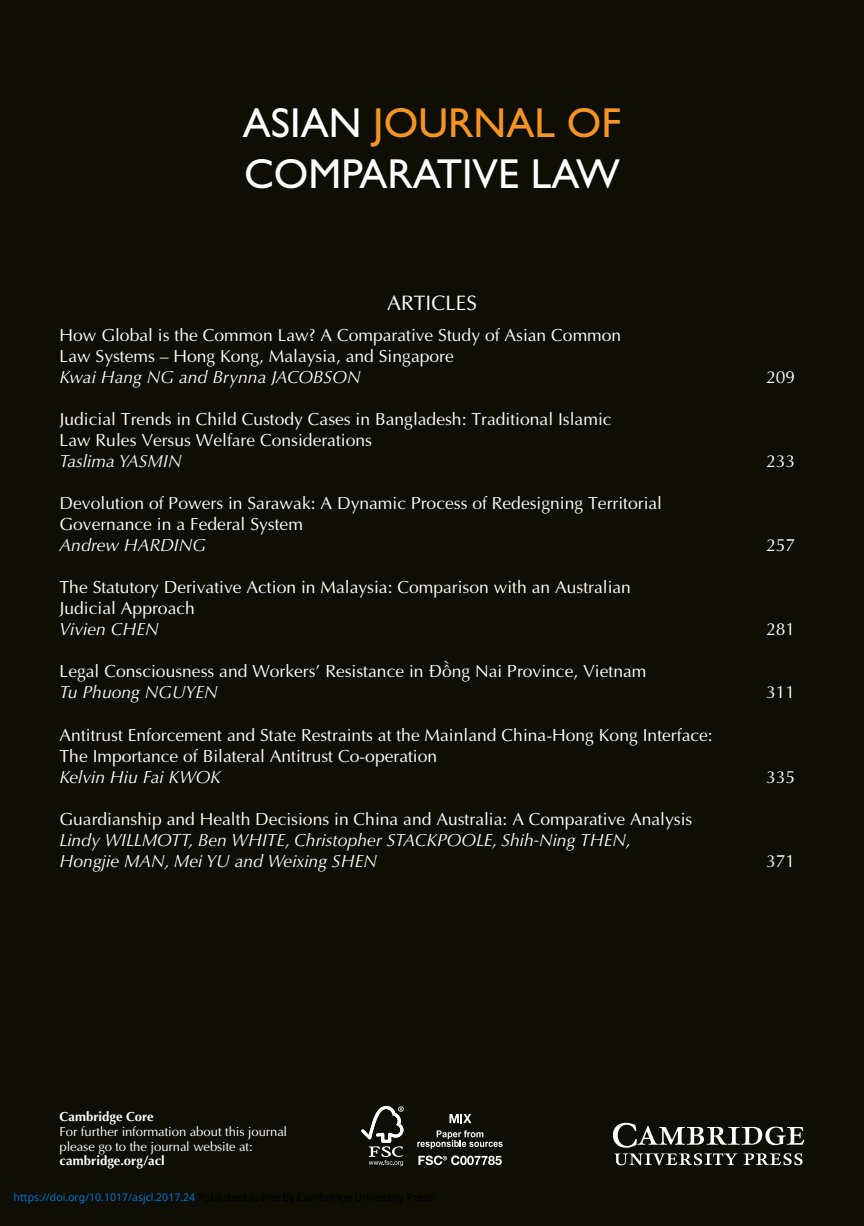
<style>
.page{position:relative;width:864px;height:1226px;background:#fff}
.page>*{position:absolute;margin:0;border:0;box-sizing:border-box;transform-origin:0 0}
.t1{font:42px/50.4px "Gill Sans";color:#fff}
.t2{font:21px "Optima";color:#fff}
.t3{font:17.5px/21px "Optima";color:#fff}
.t4{font:italic 17.5px/21px "Optima";color:#fff}
.t5{font:13.12px/14.9px "Optima";letter-spacing:-.01em;color:#fff}
.t6{font:700 13.12px "Optima";color:#fff}
.s1{color:#f39423}
</style>
<div class="page">
<div style="left:0;top:0;width:863px;height:1225px;background:#0f0e05"></div>
<svg style="left:612px;top:1122px;width:192px;height:43px"></svg>
<svg style="left:449px;top:1113px;width:22px;height:9px"></svg>
<svg style="left:417px;top:1130px;width:85px;height:18px"></svg>
<svg style="left:418px;top:1155px;width:83px;height:9px"></svg>
<svg style="left:361px;top:1106px;width:42px;height:59px"></svg>
<h1 class="t1" style="left:243px;top:103px;width:379px">ASIAN <span class="s1">JOURNAL OF<br></span>COMPARATIVE LAW</h1>
<p class="t2" style="left:387px;top:294px;width:91px">ARTICLES</p>
<p class="t3" style="left:60px;top:326px;width:563px">How Global is the Common Law? A Comparative Study of Asian Common<br>Law Systems – Hong Kong, Malaysia, and Singapore</p>
<p class="t4" style="left:60px;top:368px;width:302px">Kwai Hang NG and Brynna JACOBSON</p>
<p class="t3" style="left:765px;top:368px;width:31px">209</p>
<p class="t3" style="left:60px;top:410px;width:553px">Judicial Trends in Child Custody Cases in Bangladesh: Traditional Islamic<br>Law Rules Versus Welfare Considerations</p>
<p class="t4" style="left:60px;top:452px;width:123px">Taslima YASMIN</p>
<p class="t3" style="left:765px;top:452px;width:31px">233</p>
<p class="t3" style="left:60px;top:494px;width:604px">Devolution of Powers in Sarawak: A Dynamic Process of Redesigning Territorial<br>Governance in a Federal System</p>
<p class="t4" style="left:60px;top:536px;width:148px">Andrew HARDING</p>
<p class="t3" style="left:765px;top:536px;width:31px">257</p>
<p class="t3" style="left:60px;top:578px;width:572px">The Statutory Derivative Action in Malaysia: Comparison with an Australian<br>Judicial Approach</p>
<p class="t4" style="left:60px;top:620px;width:101px">Vivien CHEN</p>
<p class="t3" style="left:765px;top:620px;width:31px">281</p>
<p class="t3" style="left:60px;top:662px;width:588px">Legal Consciousness and Workers’ Resistance in Ðô`ng Nai Province, Vietnam</p>
<p class="t4" style="left:60px;top:683px;width:160px">Tu Phuong NGUYEN</p>
<p class="t3" style="left:765px;top:683px;width:31px">311</p>
<p class="t3" style="left:60px;top:725px;width:654px">Antitrust Enforcement and State Restraints at the Mainland China-Hong Kong Interface:<br>The Importance of Bilateral Antitrust Co-operation</p>
<p class="t4" style="left:60px;top:767px;width:163px">Kelvin Hiu Fai KWOK</p>
<p class="t3" style="left:765px;top:767px;width:31px">335</p>
<p class="t3" style="left:60px;top:809px;width:634px">Guardianship and Health Decisions in China and Australia: A Comparative Analysis</p>
<p class="t4" style="left:60px;top:830px;width:572px">Lindy WILLMOTT, Ben WHITE, Christopher STACKPOOLE, Shih-Ning THEN,<br>Hongjie MAN, Mei YU and Weixing SHEN</p>
<p class="t3" style="left:765px;top:851px;width:31px">371</p>
<p class="t6" style="left:60px;top:1110px;width:96px">Cambridge Core</p>
<p class="t5" style="left:60px;top:1124px;width:229px">For further information about this journal please go to the journal website at:</p>
<p class="t6" style="left:60px;top:1155px;width:107px">cambridge.org/acl</p>
</div>
